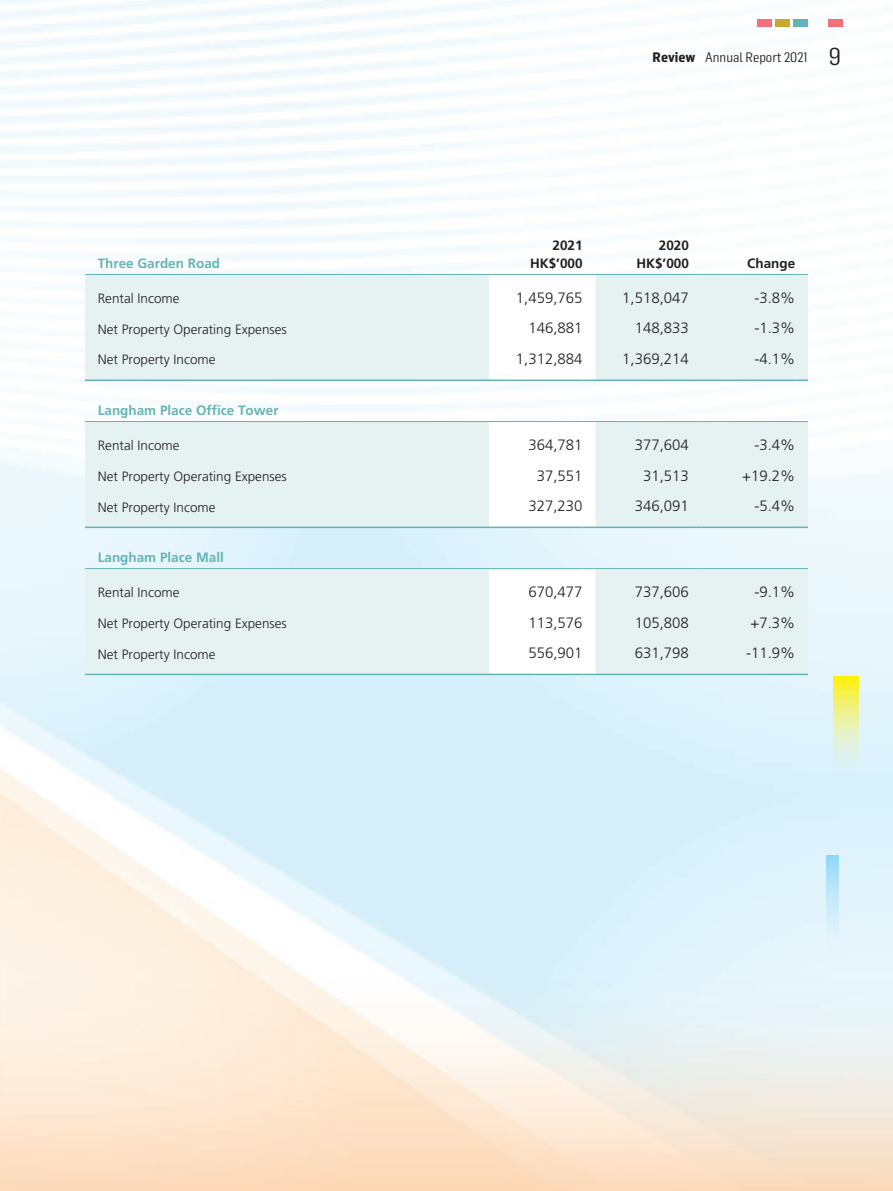
<style>
.page{position:relative;width:893px;height:1191px;background:#fff}
.page>*{position:absolute;margin:0;border:0;box-sizing:border-box;transform-origin:0 0}
.t1{font:300 15px "Frutiger LT Std";color:#231f20}
.t2{font:300 13.5px "Frutiger LT Std";color:#231f20}
.t3{font:700 13.5px "Frutiger LT Std";color:#64b4b5}
.t4{font:700 13.5px "Frutiger LT Std";color:#231f20}
.t5{font:13.5px "Flama Semicondensed";color:#231f20}
.s1{font-weight:700}
.s2{font-size:24px}
</style>
<div class="page">
<img style="left:0;top:0;width:893px;height:1191px">
<svg style="left:826px;top:855px;width:13px;height:102px"></svg>
<svg style="left:833px;top:676px;width:25px;height:102px;background:#e9f1a4"></svg>
<div style="left:793px;top:19px;width:15px;height:8px;background:#64b4b5"></div>
<div style="left:775px;top:19px;width:15px;height:8px;background:#caa92c"></div>
<div style="left:757px;top:19px;width:15px;height:8px;background:#f17079"></div>
<div style="left:828px;top:19px;width:15px;height:8px;background:#f17079"></div>
<svg style="left:85px;top:275px;width:723px;height:398px;background:#e7f2f3"></svg>
<svg style="left:795px;top:274px;width:13px;height:1px"></svg>
<svg style="left:795px;top:673px;width:13px;height:2px"></svg>
<hr style="left:85px;top:274px;width:404px;height:1px;background:#64b4b5">
<hr style="left:595px;top:274px;width:94px;height:1px;background:#64b4b5">
<svg style="left:689px;top:274px;width:13px;height:1px"></svg>
<hr style="left:702px;top:274px;width:93px;height:1px;background:#64b4b5">
<hr style="left:85px;top:673px;width:404px;height:2px;background:#64b4b5">
<hr style="left:595px;top:673px;width:94px;height:2px;background:#64b4b5">
<svg style="left:689px;top:673px;width:13px;height:2px"></svg>
<hr style="left:702px;top:673px;width:93px;height:2px;background:#64b4b5">
<hr style="left:85px;top:421px;width:404px;height:1px;background:#64b4b5">
<hr style="left:595px;top:421px;width:94px;height:1px;background:#64b4b5">
<svg style="left:689px;top:421px;width:13px;height:1px"></svg>
<hr style="left:702px;top:421px;width:93px;height:1px;background:#64b4b5">
<svg style="left:795px;top:421px;width:13px;height:1px"></svg>
<hr style="left:85px;top:568px;width:404px;height:1px;background:#64b4b5">
<hr style="left:595px;top:568px;width:94px;height:1px;background:#64b4b5">
<svg style="left:689px;top:568px;width:13px;height:1px"></svg>
<hr style="left:702px;top:568px;width:93px;height:1px;background:#64b4b5">
<svg style="left:795px;top:568px;width:13px;height:1px"></svg>
<hr style="left:85px;top:379px;width:404px;height:2px;background:#64b4b5">
<hr style="left:595px;top:379px;width:94px;height:2px;background:#64b4b5">
<svg style="left:689px;top:379px;width:13px;height:2px"></svg>
<hr style="left:702px;top:379px;width:93px;height:2px;background:#64b4b5">
<svg style="left:795px;top:379px;width:13px;height:2px"></svg>
<hr style="left:85px;top:526px;width:404px;height:2px;background:#64b4b5">
<svg style="left:489px;top:274px;width:106px;height:401px"></svg>
<hr style="left:595px;top:526px;width:94px;height:2px;background:#64b4b5">
<svg style="left:689px;top:526px;width:13px;height:2px"></svg>
<hr style="left:702px;top:526px;width:93px;height:2px;background:#64b4b5">
<svg style="left:795px;top:526px;width:13px;height:2px"></svg>
<p class="t5" style="left:652px;top:48px;width:190px"><span class="s1">Review</span> Annual Report 2021 <span class="s2">9</span></p>
<p class="t4" style="left:552px;top:237px;width:32px">2021</p>
<p class="t4" style="left:659px;top:237px;width:32px">2020</p>
<p class="t3" style="left:98px;top:255px;width:124px">Three Garden Road</p>
<p class="t4" style="left:530px;top:255px;width:54px">HK$’000</p>
<p class="t4" style="left:636px;top:255px;width:54px">HK$’000</p>
<p class="t4" style="left:747px;top:255px;width:50px">Change</p>
<p class="t2" style="left:98px;top:291px;width:83px">Rental Income</p>
<p class="t1" style="left:516px;top:289px;width:68px">1,459,765</p>
<p class="t1" style="left:622px;top:289px;width:68px">1,518,047</p>
<p class="t1" style="left:754px;top:289px;width:42px">-3.8%</p>
<p class="t2" style="left:98px;top:321px;width:191px">Net Property Operating Expenses</p>
<p class="t1" style="left:528px;top:320px;width:56px">146,881</p>
<p class="t1" style="left:635px;top:320px;width:56px">148,833</p>
<p class="t1" style="left:754px;top:320px;width:42px">-1.3%</p>
<p class="t2" style="left:98px;top:352px;width:119px">Net Property Income</p>
<p class="t1" style="left:516px;top:350px;width:68px">1,312,884</p>
<p class="t1" style="left:622px;top:350px;width:68px">1,369,214</p>
<p class="t1" style="left:754px;top:350px;width:42px">-4.1%</p>
<p class="t3" style="left:98px;top:402px;width:182px">Langham Place Office Tower</p>
<p class="t2" style="left:98px;top:438px;width:83px">Rental Income</p>
<p class="t1" style="left:528px;top:436px;width:56px">364,781</p>
<p class="t1" style="left:635px;top:436px;width:56px">377,604</p>
<p class="t1" style="left:754px;top:436px;width:42px">-3.4%</p>
<p class="t2" style="left:98px;top:468px;width:191px">Net Property Operating Expenses</p>
<p class="t1" style="left:537px;top:467px;width:47px">37,551</p>
<p class="t1" style="left:643px;top:467px;width:47px">31,513</p>
<p class="t1" style="left:742px;top:467px;width:55px">+19.2%</p>
<p class="t2" style="left:98px;top:499px;width:119px">Net Property Income</p>
<p class="t1" style="left:528px;top:497px;width:56px">327,230</p>
<p class="t1" style="left:635px;top:497px;width:56px">346,091</p>
<p class="t1" style="left:754px;top:497px;width:42px">-5.4%</p>
<p class="t3" style="left:98px;top:549px;width:128px">Langham Place Mall</p>
<p class="t2" style="left:98px;top:585px;width:83px">Rental Income</p>
<p class="t1" style="left:528px;top:583px;width:56px">670,477</p>
<p class="t1" style="left:635px;top:583px;width:56px">737,606</p>
<p class="t1" style="left:754px;top:583px;width:42px">-9.1%</p>
<p class="t2" style="left:98px;top:615px;width:191px">Net Property Operating Expenses</p>
<p class="t1" style="left:528px;top:614px;width:56px">113,576</p>
<p class="t1" style="left:635px;top:614px;width:56px">105,808</p>
<p class="t1" style="left:750px;top:614px;width:46px">+7.3%</p>
<p class="t2" style="left:98px;top:646px;width:119px">Net Property Income</p>
<p class="t1" style="left:528px;top:644px;width:56px">556,901</p>
<p class="t1" style="left:635px;top:644px;width:56px">631,798</p>
<p class="t1" style="left:746px;top:644px;width:51px">-11.9%</p>
</div>
